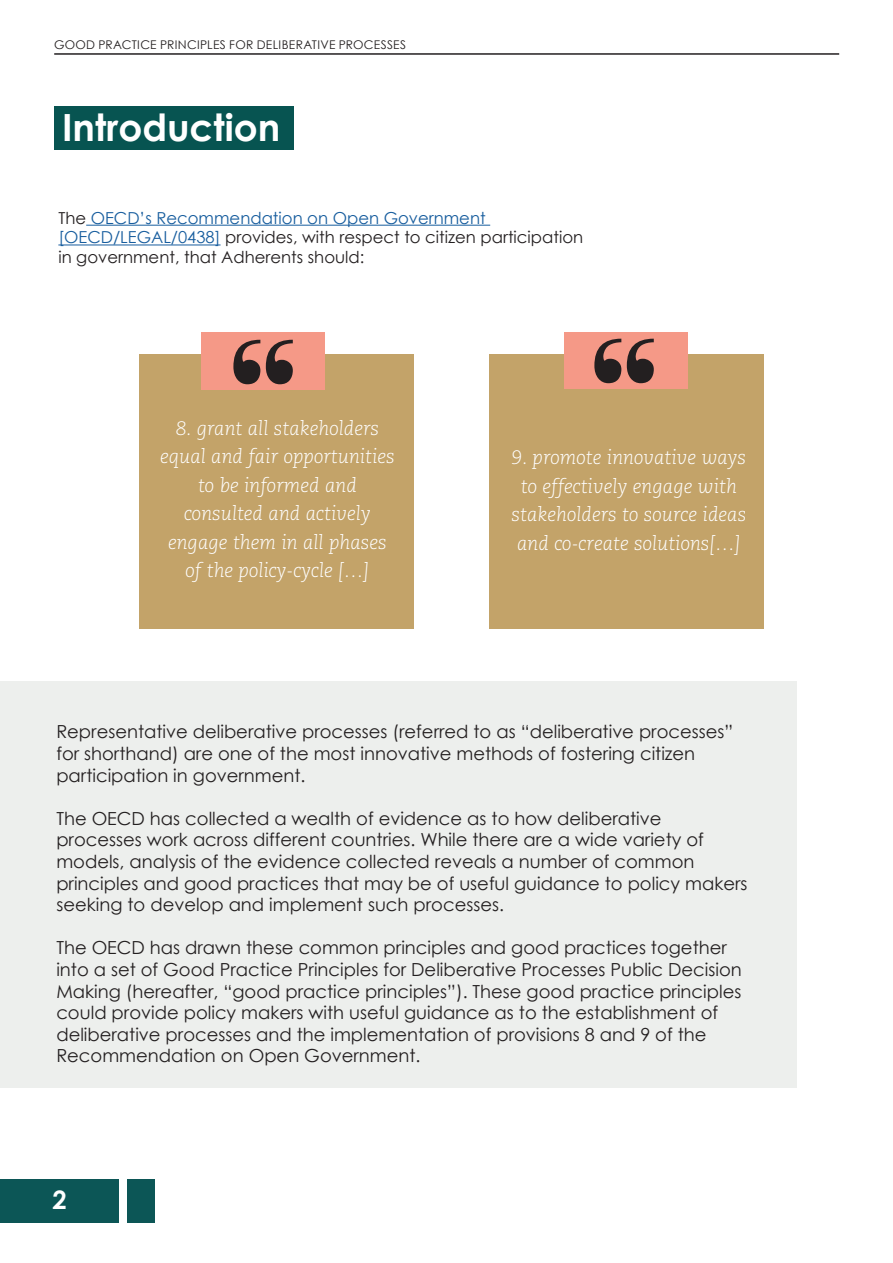
<style>
.page{position:relative;width:893px;height:1263px;background:#fff}
.page>*{position:absolute;margin:0;border:0;box-sizing:border-box;transform-origin:0 0}
.t1{font:225px "Modern";color:#231f20}
.t2{font:700 37.5px "Century Gothic";color:#fff}
.t3{font:700 25.5px "Century Gothic";color:#fff}
.Pullout_quote{font:italic 300 19.5px/28.5px "Caecilia";color:#fff;text-align:center}
.t4{font:18px/21.6px "Century Gothic";color:#231f20}
.t5{font:16.5px/19.8px "Century Gothic";color:#231f20}
.t6{font:12px "Century Gothic";letter-spacing:.025em;color:#231f20}
.s1{color:#175d9e}
</style>
<div class="page">
<div style="left:0;top:681px;width:797px;height:406px;background:#edefed"></div>
<div style="left:54px;top:106px;width:239px;height:44px;background:#075451"></div>
<div style="left:139px;top:354px;width:274px;height:275px;background:#c3a369"></div>
<hr style="left:86px;top:225px;width:404px;height:1px;background:#175d9e">
<hr style="left:58px;top:244px;width:163px;height:1px;background:#175d9e">
<div style="left:201px;top:332px;width:123px;height:58px;background:#f59987"></div>
<div style="left:489px;top:354px;width:275px;height:275px;background:#c3a369"></div>
<div style="left:564px;top:332px;width:124px;height:57px;background:#f59987"></div>
<hr style="left:54px;top:53px;width:785px;height:2px;background:#231f20">
<div style="left:1px;top:1179px;width:118px;height:44px;background:#0c5656"></div>
<div style="left:127px;top:1179px;width:28px;height:44px;background:#0c5656"></div>
<p class="t6" style="left:54px;top:37px;width:354px">GOOD PRACTICE PRINCIPLES FOR DELIBERATIVE PROCESSES</p>
<p class="t2" style="left:62px;top:99px;width:220px">Introduction</p>
<p class="t5" style="left:58px;top:207px;width:526px">The <span class="s1">OECD’s Recommendation on Open Government [OECD/LEGAL/0438]</span> provides, with respect to citizen participation in government, that Adherents should:</p>
<p class="t1" style="left:229px;top:334px;width:69px">“</p>
<p class="t1" style="left:590px;top:333px;width:69px">“</p>
<p class="Pullout_quote" style="left:160px;top:414px;width:236px">8. grant all stakeholders equal and fair opportunities to be informed and consulted and actively engage them in all phases of the policy-cycle […]</p>
<p class="Pullout_quote" style="left:511px;top:444px;width:236px">9. promote innovative ways to effectively engage with stakeholders to source ideas and co-create solutions[…]</p>
<p class="t4" style="left:56px;top:721px;width:678px">Representative deliberative processes (referred to as “deliberative processes” for shorthand) are one of the most innovative methods of fostering citizen participation in government.</p>
<p class="t4" style="left:56px;top:807px;width:693px">The OECD has collected a wealth of evidence as to how deliberative processes work across different countries. While there are a wide variety of models, analysis of the evidence collected reveals a number of common principles and good practices that may be of useful guidance to policy makers seeking to develop and implement such processes.</p>
<p class="t4" style="left:56px;top:937px;width:687px">The OECD has drawn these common principles and good practices together into a set of Good Practice Principles for Deliberative Processes Public Decision Making (hereafter, “good practice principles”). These good practice principles could provide policy makers with useful guidance as to the establishment of deliberative processes and the implementation of provisions 8 and 9 of the Recommendation on Open Government.</p>
<p class="t3" style="left:53px;top:1180px;width:16px">2</p>
</div>
